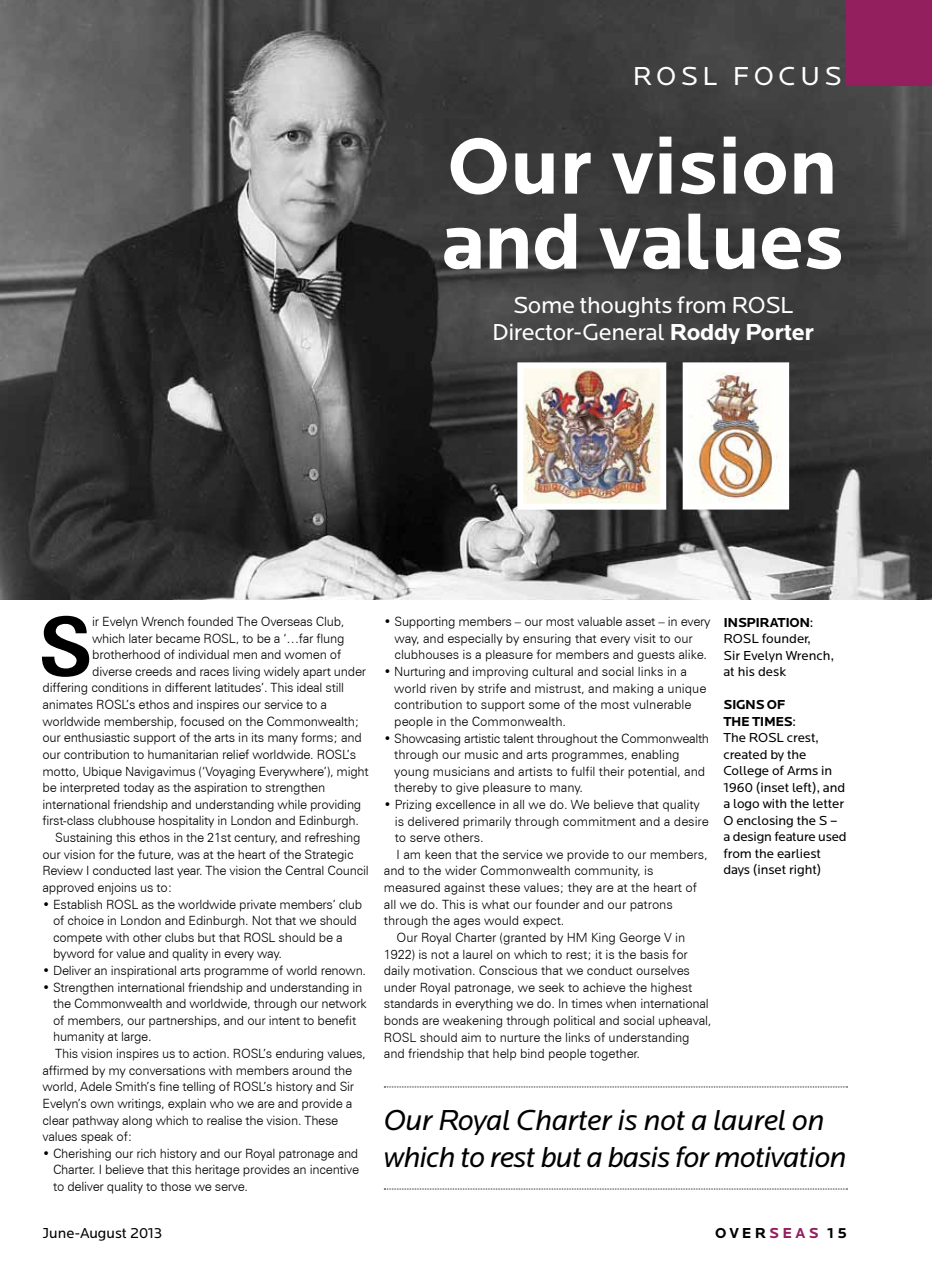
<style>
.page{position:relative;width:932px;height:1276px;background:#fff}
.page>*{position:absolute;margin:0;border:0;box-sizing:border-box;transform-origin:0 0}
.t1{font:700 82.5px/75px "Locator";letter-spacing:-.005em;color:#fff}
.t2{font:700 81.9px "Zurich BT";color:#000}
.t3{font:italic 30px/37.5px "Locator";letter-spacing:-.025em;color:#000}
.t4{font:27px "Locator";letter-spacing:.17em;color:#fff}
.t5{font:24px/27px "Locator";letter-spacing:-.015em;color:#fff;text-align:center}
.t6{font:15px "Locator";color:#000}
.t7{font:700 15px "Locator";letter-spacing:.21em;color:#000}
.t8{font:13.5px/16.5px "Locator";letter-spacing:-.005em;color:#000}
.t9{font:700 13.5px "Locator";letter-spacing:-.03em;color:#000}
.t10{font:300 12.75px/16.6px "Zurich BT";letter-spacing:-.02em;color:#000}
.s1{font-weight:700}
.s2{color:#941f5e}
</style>
<div class="page">
<img style="left:0;top:0;width:931px;height:600px">
<img style="left:689px;top:369px;width:92px;height:133px">
<img style="left:524px;top:369px;width:135px;height:134px">
<div style="left:517px;top:362px;width:149px;height:148px;border:6px solid #fff"></div>
<div style="left:846px;top:0;width:85px;height:85px;background:#941f5e"></div>
<svg style="left:384px;top:1086px;width:463px;height:1px"></svg>
<svg style="left:384px;top:1188px;width:463px;height:1px"></svg>
<p class="t4" style="left:632px;top:60px;width:207px">ROSL FOCUS</p>
<p class="t1" style="left:441px;top:126px;width:404px">Our vision and values</p>
<p class="t5" style="left:492px;top:291px;width:323px">Some thoughts from ROSL<br>Director-General <span class="s1">Roddy Porter</span></p>
<p class="t2" style="left:39px;top:597px;width:55px">S</p>
<p class="t10" style="left:92px;top:613px;width:254px">ir Evelyn Wrench founded The Overseas Club,</p>
<p class="t10" style="left:92px;top:629px;width:254px">which later became ROSL, to be a ‘…far flung</p>
<p class="t10" style="left:92px;top:646px;width:250px">brotherhood of individual men and women of</p>
<p class="t10" style="left:92px;top:663px;width:275px">diverse creeds and races living widely apart under</p>
<p class="t10" style="left:43px;top:679px;width:303px">differing conditions in different latitudes’. This ideal still</p>
<p class="t10" style="left:43px;top:696px;width:286px">animates ROSL’s ethos and inspires our service to a</p>
<p class="t10" style="left:43px;top:713px;width:318px">worldwide membership, focused on the Commonwealth;</p>
<p class="t10" style="left:43px;top:729px;width:320px">our enthusiastic support of the arts in its many forms; and</p>
<p class="t10" style="left:43px;top:746px;width:315px">our contribution to humanitarian relief worldwide. ROSL’s</p>
<p class="t10" style="left:43px;top:762px;width:327px">motto, Ubique Navigavimus (‘Voyaging Everywhere’), might</p>
<p class="t10" style="left:43px;top:779px;width:284px">be interpreted today as the aspiration to strengthen</p>
<p class="t10" style="left:43px;top:796px;width:320px">international friendship and understanding while providing</p>
<p class="t10" style="left:43px;top:812px;width:318px">first-class clubhouse hospitality in London and Edinburgh.</p>
<p class="t10" style="left:55px;top:829px;width:306px">Sustaining this ethos in the 21st century, and refreshing</p>
<p class="t10" style="left:43px;top:845px;width:312px">our vision for the future, was at the heart of the Strategic</p>
<p class="t10" style="left:43px;top:862px;width:327px">Review I conducted last year. The vision the Central Council</p>
<p class="t10" style="left:43px;top:879px;width:131px">approved enjoins us to:</p>
<p class="t10" style="left:53px;top:895px;width:310px;text-indent:-11px">• Establish ROSL as the worldwide private members’ club of choice in London and Edinburgh. Not that we should compete with other clubs but that ROSL should be a byword for value and quality in every way.</p>
<p class="t10" style="left:43px;top:962px;width:325px">• Deliver an inspirational arts programme of world renown.</p>
<p class="t10" style="left:43px;top:978px;width:321px">• Strengthen international friendship and understanding in</p>
<p class="t10" style="left:53px;top:995px;width:315px">the Commonwealth and worldwide, through our network</p>
<p class="t10" style="left:53px;top:1012px;width:304px">of members, our partnerships, and our intent to benefit</p>
<p class="t10" style="left:53px;top:1028px;width:100px">humanity at large.</p>
<p class="t10" style="left:55px;top:1045px;width:312px">This vision inspires us to action. ROSL’s enduring values,</p>
<p class="t10" style="left:43px;top:1061px;width:311px">affirmed by my conversations with members around the</p>
<p class="t10" style="left:43px;top:1078px;width:313px">world, Adele Smith’s fine telling of ROSL’s history and Sir</p>
<p class="t10" style="left:43px;top:1095px;width:311px">Evelyn’s own writings, explain who we are and provide a</p>
<p class="t10" style="left:43px;top:1111px;width:297px">clear pathway along which to realise the vision. These</p>
<p class="t10" style="left:43px;top:1128px;width:91px">values speak of:</p>
<p class="t10" style="left:53px;top:1144px;width:307px;text-align:justify;text-indent:-11px">• Cherishing our rich history and our Royal patronage and Charter. I believe that this heritage provides an incentive to deliver quality to those we serve.</p>
<p class="t10" style="left:384px;top:613px;width:328px;text-align:center">• Supporting members – our most valuable asset – in every way, and especially by ensuring that every visit to our clubhouses is a pleasure for members and guests alike.</p>
<p class="t10" style="left:394px;top:663px;width:313px;text-indent:-10px">• Nurturing and improving cultural and social links in a world riven by strife and mistrust, and making a unique contribution to support some of the most vulnerable people in the Commonwealth.</p>
<p class="t10" style="left:394px;top:729px;width:316px;text-indent:-10px">• Showcasing artistic talent throughout the Commonwealth through our music and arts programmes, enabling young musicians and artists to fulfil their potential, and thereby to give pleasure to many.</p>
<p class="t10" style="left:384px;top:796px;width:317px">• Prizing excellence in all we do. We believe that quality</p>
<p class="t10" style="left:394px;top:812px;width:315px">is delivered primarily through commitment and a desire</p>
<p class="t10" style="left:394px;top:829px;width:90px">to serve others.</p>
<p class="t10" style="left:396px;top:846px;width:312px">I am keen that the service we provide to our members,</p>
<p class="t10" style="left:384px;top:862px;width:271px">and to the wider Commonwealth community, is</p>
<p class="t10" style="left:384px;top:879px;width:314px">measured against these values; they are at the heart of</p>
<p class="t10" style="left:384px;top:895px;width:290px">all we do. This is what our founder and our patrons</p>
<p class="t10" style="left:384px;top:912px;width:182px">through the ages would expect.</p>
<p class="t10" style="left:396px;top:929px;width:290px">Our Royal Charter (granted by HM King George V in</p>
<p class="t10" style="left:384px;top:945px;width:305px">1922) is not a laurel on which to rest; it is the basis for</p>
<p class="t10" style="left:384px;top:962px;width:307px">daily motivation. Conscious that we conduct ourselves</p>
<p class="t10" style="left:384px;top:979px;width:310px">under Royal patronage, we seek to achieve the highest</p>
<p class="t10" style="left:384px;top:995px;width:326px">standards in everything we do. In times when international</p>
<p class="t10" style="left:384px;top:1012px;width:329px">bonds are weakening through political and social upheaval,</p>
<p class="t10" style="left:384px;top:1028px;width:307px">ROSL should aim to nurture the links of understanding</p>
<p class="t10" style="left:384px;top:1045px;width:257px">and friendship that help bind people together.</p>
<p class="t8" style="left:723px;top:614px;width:112px;text-indent:62px"><span class="s1">ion</span>:<br>ROSL founder,<br>Sir Evelyn Wrench, at his desk</p>
<p class="t8" style="left:723px;top:696px;width:125px"><span class="s1">signs of thetimes</span>:<br>The ROSL crest, created by the<br>College of Arms in<br>1960 (inset left), and a logo with the letter<br>O enclosing the S – a design feature used from the earliest days (inset right)</p>
<p class="t9" style="left:723px;top:614px;width:46px">inspirat</p>
<p class="t3" style="left:384px;top:1100px;width:464px">Our Royal Charter is not a laurel on which to rest but a basis for motivation</p>
<p class="t6" style="left:43px;top:1223px;width:121px">June-August 2013</p>
<p class="t7" style="left:715px;top:1223px;width:133px">OVER<span class="s2">SEAS</span> 15</p>
</div>
